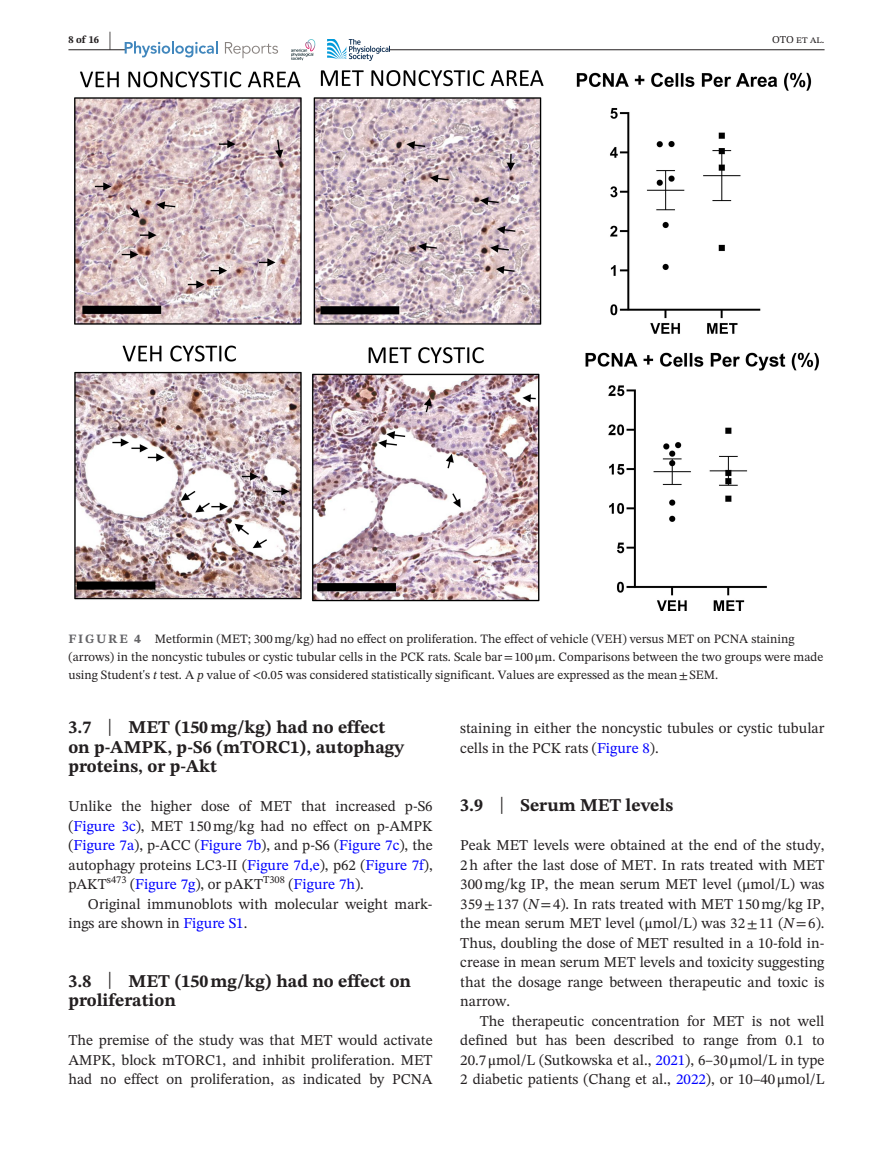
<style>
.page{position:relative;width:893px;height:1174px;background:#fff}
.page>*{position:absolute;margin:0;border:0;box-sizing:border-box;transform-origin:0 0}
.t1{font:700 18px/19.5px "STIX Two Text";color:#231f20}
.t2{font:15px/19.5px "STIX Two Text";color:#231f20;text-align:justify}
.t3{font:15px "STIX Two Text";color:#00f}
.t4{font:12.75px/18px "STIX Two Text";color:#231f20}
.t5{font:10.5px "STIX Two Text";color:#231f20}
.t6{font:700 10.5px "STIX Two Text";color:#231f20}
.s1{font-size:21px}
.s2{font-weight:700;color:#636366}
.s3{font-family:"STIX"}
.s4{font-style:italic}
.s5{font-weight:400;font-size:23.7px}
.s6{color:#00f}
.s7{color:#231f20}
</style>
<div class="page">
<hr style="left:68px;top:49px;width:756px;height:1px;background:#231f20">
<div style="left:125px;top:39px;width:264px;height:21px;background:#fff"></div>
<svg style="left:291px;top:39px;width:24px;height:21px"></svg>
<img style="left:328px;top:39px;width:61px;height:21px">
<svg style="left:125px;top:41px;width:93px;height:16px"></svg>
<svg style="left:225px;top:42px;width:53px;height:16px"></svg>
<img style="left:74px;top:70px;width:745px;height:541px">
<p class="t6" style="left:68px;top:32px;width:44px">8 of 16 <span class="s1">|</span></p>
<p class="t5" style="left:772px;top:32px;width:54px">OTO et al.</p>
<p class="t4" style="left:68px;top:630px;width:756px"><span class="s2">FIGURE 4</span> Metformin (MET; 300mg/kg) had no effect on proliferation. The effect of vehicle (VEH) versus MET on PCNA staining (arrows) in the noncystic tubules or cystic tubular cells in the PCK rats. Scale bar<span class="s3">=</span>100<span class="s3">μ</span>m. Comparisons between the two groups were made using Student's <span class="s4">t</span> test. A <span class="s4">p</span> value of <span class="s3">&lt;</span>0.05 was considered statistically significant. Values are expressed as the mean<span class="s3">±</span>SEM.</p>
<p class="t1" style="left:68px;top:718px;width:337px">3.7 <span class="s5">|</span> MET (150mg/kg) had no effect on p-AMPK, p-S6 (mTORC1), autophagy proteins, or p-Akt</p>
<p class="t2" style="left:68px;top:796px;width:366px">Unlike the higher dose of MET that increased p-S6 (<span class="s6">Figure 3c</span>), MET 150mg/kg had no effect on p-AMPK (<span class="s6">Figure 7a</span>), p-ACC (<span class="s6">Figure 7b</span>), and p-S6 (<span class="s6">Figure 7c</span>), the autophagy proteins LC3-II (<span class="s6">Figure 7d,e</span>), p62 (<span class="s6">Figure 7f</span>), pAKT</p>
<p class="t5" style="left:107px;top:871px;width:21px">s473</p>
<p class="t2" style="left:130px;top:874px;width:134px">(<span class="s6">Figure 7g</span>), or pAKT</p>
<p class="t5" style="left:263px;top:871px;width:23px">T308</p>
<p class="t3" style="left:288px;top:873px;width:77px"><span class="s7">(</span>Figure 7h<span class="s7">).</span></p>
<p class="t2" style="left:88px;top:894px;width:346px">Original immunoblots with molecular weight mark-</p>
<p class="t2" style="left:68px;top:913px;width:180px">ings are shown in <span class="s6">Figure S1</span>.</p>
<p class="t1" style="left:68px;top:971px;width:344px">3.8 <span class="s5">|</span> MET (150mg/kg) had no effect on proliferation</p>
<p class="t2" style="left:68px;top:1030px;width:366px">The premise of the study was that MET would activate AMPK, block mTORC1, and inhibit proliferation. MET had no effect on proliferation, as indicated by PCNA</p>
<p class="t2" style="left:460px;top:718px;width:366px">staining in either the noncystic tubules or cystic tubular cells in the PCK rats (<span class="s6">Figure 8</span>).</p>
<p class="t1" style="left:460px;top:796px;width:215px">3.9 <span class="s5">|</span> Serum MET levels</p>
<p class="t2" style="left:460px;top:835px;width:366px">Peak MET levels were obtained at the end of the study, 2h after the last dose of MET. In rats treated with MET 300mg/kg IP, the mean serum MET level (<span class="s3">μ</span>mol/L) was 359<span class="s3">±</span>137 (<span class="s4">N</span><span class="s3">=</span>4). In rats treated with MET 150mg/kg IP, the mean serum MET level (<span class="s3">μ</span>mol/L) was 32<span class="s3">±</span>11 (<span class="s4">N</span><span class="s3">=</span>6).<br>Thus, doubling the dose of MET resulted in a 10-fold in&shy;crease in mean serum MET levels and toxicity suggesting that the dosage range between therapeutic and toxic is narrow.</p>
<p class="t2" style="left:460px;top:1011px;width:366px;text-indent:20px">The therapeutic concentration for MET is not well defined but has been described to range from 0.1 to 20.7<span class="s3">μ</span>mol/L (Sutkowska et al., <span class="s6">2021</span>), 6–30<span class="s3">μ</span>mol/L in type 2 diabetic patients (Chang et al., <span class="s6">2022</span>), or 10–40<span class="s3">μ</span>mol/L</p>
</div>
